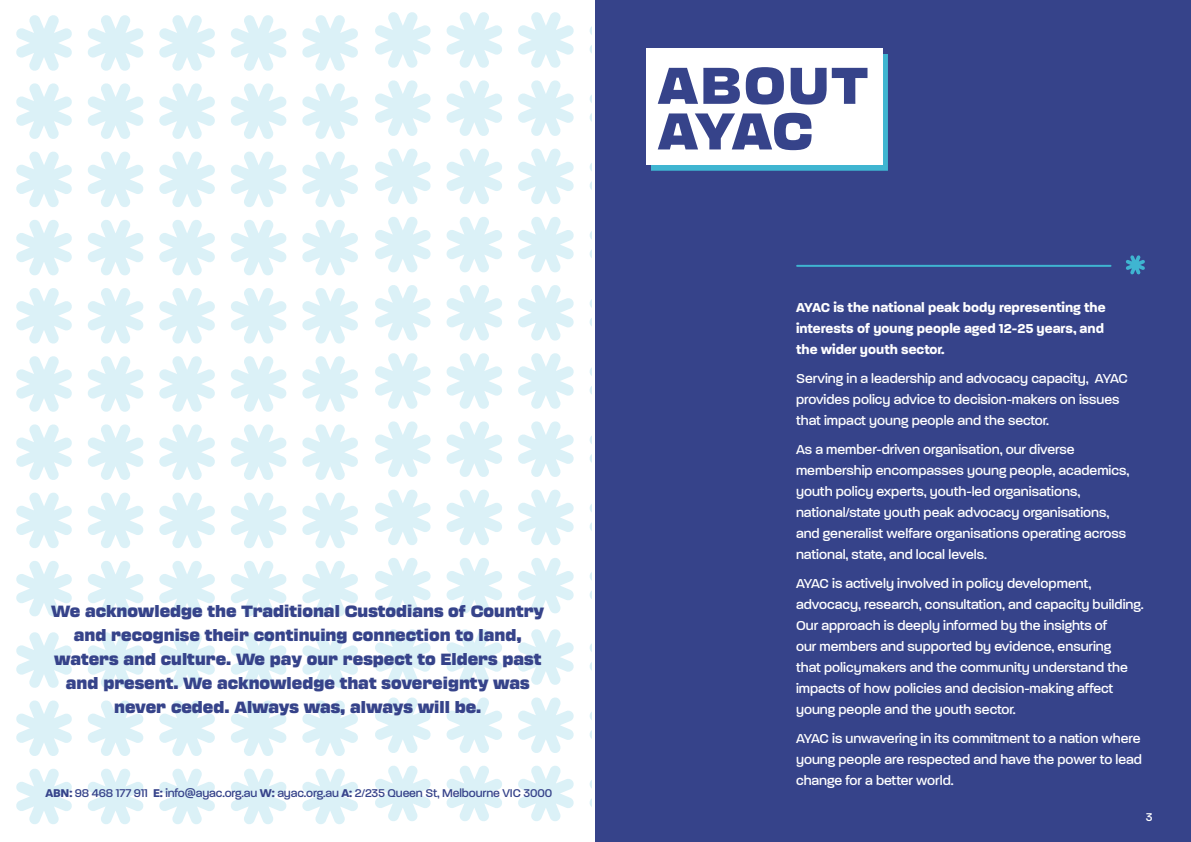
<style>
.page{position:relative;width:1191px;height:842px;background:#fff}
.page>*{position:absolute;margin:0;border:0;box-sizing:border-box;transform-origin:0 0}
.H1A{font:900 50.7px "Transducer";letter-spacing:.05em;color:#36438a}
.t1{font:900 16px/24px "Transducer";color:#36438a;text-align:center}
.t2{font:500 14px/21px "Paralucent";color:#fff}
.t3{font:700 14px/21px "Paralucent";color:#fff;text-align:justify}
.t4{font:500 12.2px "Paralucent";letter-spacing:-.01em;color:#36438a}
.t5{font:500 12.2px "Paralucent";color:#fff}
.s1{font-weight:700}
</style>
<div class="page">
<svg style="left:16px;top:15px;width:56px;height:56px"></svg>
<svg style="left:88px;top:15px;width:56px;height:56px"></svg>
<svg style="left:159px;top:15px;width:56px;height:56px"></svg>
<svg style="left:231px;top:15px;width:56px;height:56px"></svg>
<svg style="left:302px;top:15px;width:56px;height:56px"></svg>
<svg style="left:16px;top:83px;width:56px;height:56px"></svg>
<svg style="left:88px;top:83px;width:56px;height:56px"></svg>
<svg style="left:159px;top:83px;width:56px;height:56px"></svg>
<svg style="left:231px;top:83px;width:56px;height:56px"></svg>
<svg style="left:302px;top:83px;width:56px;height:56px"></svg>
<svg style="left:16px;top:151px;width:56px;height:56px"></svg>
<svg style="left:88px;top:151px;width:56px;height:56px"></svg>
<svg style="left:159px;top:151px;width:56px;height:56px"></svg>
<svg style="left:231px;top:151px;width:56px;height:56px"></svg>
<svg style="left:302px;top:151px;width:56px;height:56px"></svg>
<svg style="left:16px;top:220px;width:56px;height:56px"></svg>
<svg style="left:88px;top:220px;width:56px;height:56px"></svg>
<svg style="left:159px;top:220px;width:56px;height:56px"></svg>
<svg style="left:231px;top:220px;width:56px;height:56px"></svg>
<svg style="left:302px;top:220px;width:56px;height:56px"></svg>
<svg style="left:16px;top:288px;width:56px;height:56px"></svg>
<svg style="left:88px;top:288px;width:56px;height:56px"></svg>
<svg style="left:159px;top:288px;width:56px;height:56px"></svg>
<svg style="left:231px;top:288px;width:56px;height:56px"></svg>
<svg style="left:302px;top:288px;width:56px;height:56px"></svg>
<svg style="left:16px;top:356px;width:56px;height:56px"></svg>
<svg style="left:88px;top:356px;width:56px;height:56px"></svg>
<svg style="left:159px;top:356px;width:56px;height:56px"></svg>
<svg style="left:231px;top:356px;width:56px;height:56px"></svg>
<svg style="left:302px;top:356px;width:56px;height:56px"></svg>
<svg style="left:16px;top:424px;width:56px;height:56px"></svg>
<svg style="left:88px;top:424px;width:56px;height:56px"></svg>
<svg style="left:159px;top:424px;width:56px;height:56px"></svg>
<svg style="left:231px;top:424px;width:56px;height:56px"></svg>
<svg style="left:302px;top:424px;width:56px;height:56px"></svg>
<svg style="left:16px;top:492px;width:56px;height:56px"></svg>
<svg style="left:88px;top:492px;width:56px;height:56px"></svg>
<svg style="left:159px;top:492px;width:56px;height:56px"></svg>
<svg style="left:231px;top:492px;width:56px;height:56px"></svg>
<svg style="left:302px;top:492px;width:56px;height:56px"></svg>
<svg style="left:16px;top:561px;width:56px;height:56px"></svg>
<svg style="left:88px;top:561px;width:56px;height:56px"></svg>
<svg style="left:159px;top:561px;width:56px;height:56px"></svg>
<svg style="left:231px;top:561px;width:56px;height:56px"></svg>
<svg style="left:302px;top:561px;width:56px;height:56px"></svg>
<svg style="left:16px;top:632px;width:56px;height:56px"></svg>
<svg style="left:88px;top:632px;width:56px;height:56px"></svg>
<svg style="left:159px;top:632px;width:56px;height:56px"></svg>
<svg style="left:231px;top:632px;width:56px;height:56px"></svg>
<svg style="left:302px;top:632px;width:56px;height:56px"></svg>
<svg style="left:16px;top:700px;width:56px;height:56px"></svg>
<svg style="left:88px;top:700px;width:56px;height:56px"></svg>
<svg style="left:159px;top:700px;width:56px;height:56px"></svg>
<svg style="left:231px;top:700px;width:56px;height:56px"></svg>
<svg style="left:302px;top:700px;width:56px;height:56px"></svg>
<svg style="left:16px;top:769px;width:56px;height:55px"></svg>
<svg style="left:88px;top:769px;width:56px;height:55px"></svg>
<svg style="left:159px;top:769px;width:56px;height:55px"></svg>
<svg style="left:231px;top:769px;width:56px;height:55px"></svg>
<svg style="left:302px;top:769px;width:56px;height:55px"></svg>
<svg style="left:375px;top:12px;width:56px;height:56px"></svg>
<svg style="left:446px;top:12px;width:56px;height:56px"></svg>
<svg style="left:518px;top:12px;width:56px;height:56px"></svg>
<svg style="left:589px;top:27px;width:2px;height:25px"></svg>
<svg style="left:375px;top:80px;width:56px;height:56px"></svg>
<svg style="left:446px;top:80px;width:56px;height:56px"></svg>
<svg style="left:518px;top:80px;width:56px;height:56px"></svg>
<svg style="left:589px;top:96px;width:2px;height:25px"></svg>
<svg style="left:375px;top:148px;width:56px;height:56px"></svg>
<svg style="left:446px;top:148px;width:56px;height:56px"></svg>
<svg style="left:518px;top:148px;width:56px;height:56px"></svg>
<svg style="left:589px;top:164px;width:2px;height:25px"></svg>
<svg style="left:375px;top:217px;width:56px;height:56px"></svg>
<svg style="left:446px;top:217px;width:56px;height:56px"></svg>
<svg style="left:518px;top:217px;width:56px;height:56px"></svg>
<svg style="left:589px;top:232px;width:2px;height:25px"></svg>
<svg style="left:375px;top:285px;width:56px;height:56px"></svg>
<svg style="left:446px;top:285px;width:56px;height:56px"></svg>
<svg style="left:518px;top:285px;width:56px;height:56px"></svg>
<svg style="left:589px;top:300px;width:2px;height:25px"></svg>
<svg style="left:375px;top:353px;width:56px;height:56px"></svg>
<svg style="left:446px;top:353px;width:56px;height:56px"></svg>
<svg style="left:518px;top:353px;width:56px;height:56px"></svg>
<svg style="left:589px;top:368px;width:2px;height:26px"></svg>
<svg style="left:375px;top:421px;width:56px;height:56px"></svg>
<svg style="left:446px;top:421px;width:56px;height:56px"></svg>
<svg style="left:518px;top:421px;width:56px;height:56px"></svg>
<svg style="left:589px;top:437px;width:2px;height:25px"></svg>
<svg style="left:375px;top:489px;width:56px;height:56px"></svg>
<svg style="left:446px;top:489px;width:56px;height:56px"></svg>
<svg style="left:518px;top:489px;width:56px;height:56px"></svg>
<svg style="left:589px;top:505px;width:2px;height:25px"></svg>
<svg style="left:375px;top:558px;width:56px;height:56px"></svg>
<svg style="left:446px;top:558px;width:56px;height:56px"></svg>
<svg style="left:518px;top:558px;width:56px;height:56px"></svg>
<svg style="left:589px;top:573px;width:2px;height:25px"></svg>
<svg style="left:375px;top:629px;width:56px;height:56px"></svg>
<svg style="left:446px;top:629px;width:56px;height:56px"></svg>
<svg style="left:518px;top:629px;width:56px;height:56px"></svg>
<svg style="left:589px;top:644px;width:2px;height:26px"></svg>
<svg style="left:375px;top:697px;width:56px;height:56px"></svg>
<svg style="left:446px;top:697px;width:56px;height:56px"></svg>
<svg style="left:518px;top:697px;width:56px;height:56px"></svg>
<svg style="left:589px;top:713px;width:2px;height:25px"></svg>
<svg style="left:375px;top:766px;width:56px;height:55px"></svg>
<svg style="left:446px;top:766px;width:56px;height:55px"></svg>
<svg style="left:518px;top:766px;width:56px;height:55px"></svg>
<svg style="left:589px;top:781px;width:2px;height:25px"></svg>
<div style="left:595px;top:0;width:596px;height:842px;background:#36438a"></div>
<div style="left:651px;top:54px;width:236px;height:116px;background:#3fb5d1"></div>
<div style="left:646px;top:49px;width:236px;height:116px;background:#fff"></div>
<svg style="left:1126px;top:255px;width:19px;height:20px"></svg>
<hr style="left:797px;top:265px;width:313px;height:2px;background:#3fb5d1">
<p class="t1" style="left:51px;top:598px;width:494px">We acknowledge the Traditional Custodians of Country and recognise their continuing connection to land, waters and culture. We pay our respect to Elders past and present. We acknowledge that sovereignty was never ceded. Always was, always will be.</p>
<p class="t4" style="left:45px;top:785px;width:508px"><span class="s1">ABN:</span> 98 468 177 911 <span class="s1">E:</span> info@ayac.org.au <span class="s1">W:</span> ayac.org.au <span class="s1">A:</span> 2/235 Queen St, Melbourne VIC 3000</p>
<p class="H1A" style="left:658px;top:46px;width:211px">ABOUT</p>
<p class="H1A" style="left:658px;top:92px;width:157px">AYAC</p>
<p class="t3" style="left:796px;top:296px;width:311px">AYAC is the national peak body representing the interests of young people aged 12-25 years, and the wider youth sector.</p>
<p class="t2" style="left:796px;top:368px;width:333px">Serving in a leadership and advocacy capacity, AYAC provides policy advice to decision-makers on issues that impact young people and the sector.</p>
<p class="t2" style="left:796px;top:439px;width:335px">As a member-driven organisation, our diverse membership encompasses young people, academics, youth policy experts, youth-led organisations, national/state youth peak advocacy organisations, and generalist welfare organisations operating across national, state, and local levels.</p>
<p class="t2" style="left:796px;top:573px;width:349px">AYAC is actively involved in policy development, advocacy, research, consultation, and capacity building.<br>Our approach is deeply informed by the insights of<br>our members and supported by evidence, ensuring<br>that policymakers and the community understand the impacts of how policies and decision-making affect young people and the youth sector.</p>
<p class="t2" style="left:796px;top:728px;width:347px;text-align:justify">AYAC is unwavering in its commitment to a nation where young people are respected and have the power to lead change for a better world.</p>
<p class="t5" style="left:1145px;top:810px;width:8px">3</p>
<p class="t2" style="left:1145px;top:808px;width:9px">3</p>
</div>
